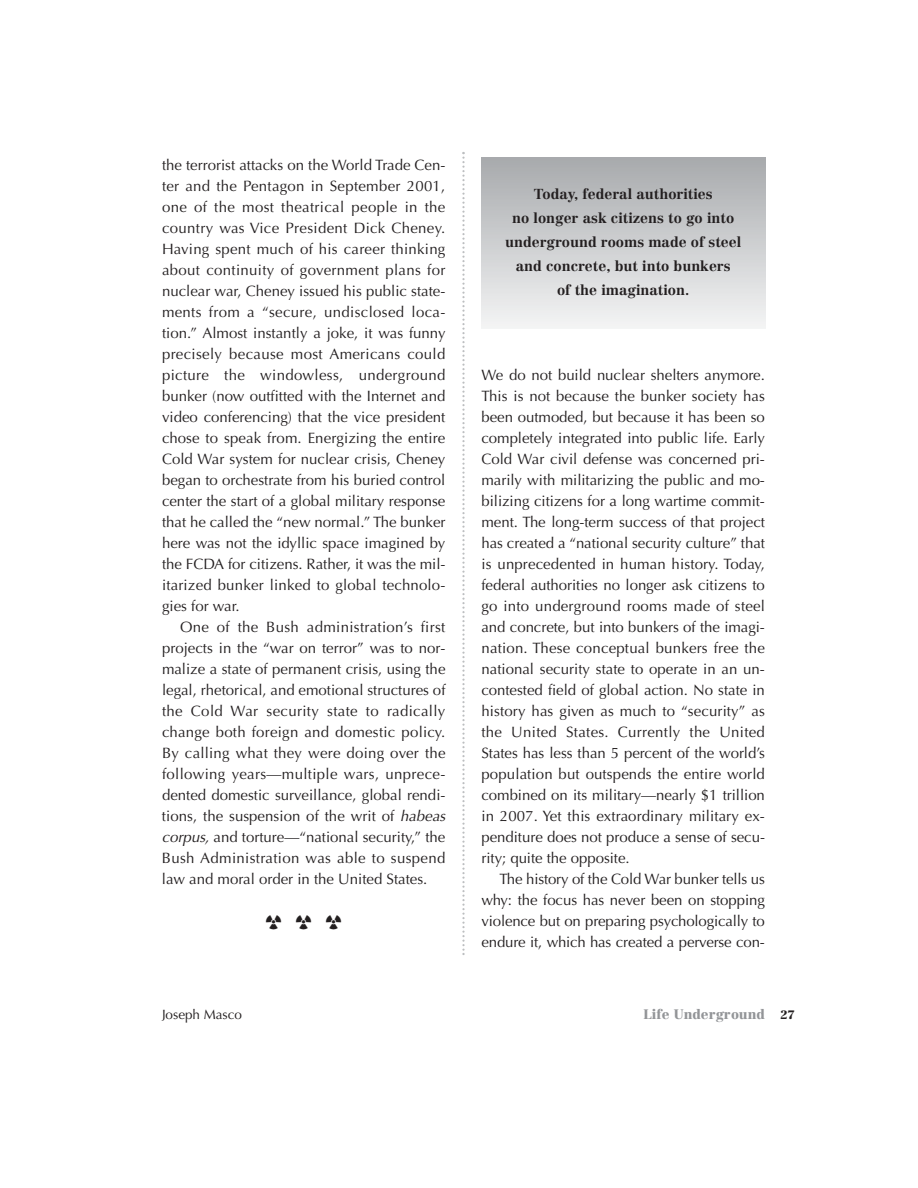
<style>
.page{position:relative;width:918px;height:1188px;background:#fff}
.page>*{position:absolute;margin:0;border:0;box-sizing:border-box;transform-origin:0 0}
.t1{font:15px/21px "Optima";letter-spacing:-.005em;color:#231f20;text-align:justify}
.t2{font:700 14.25px/24px "Centennial";color:#231f20;text-align:center}
.t3{font:900 13.5px "Centennial";color:#939598}
.t4{font:13.5px "Optima";color:#231f20}
.s1{font-style:italic}
.s2{font-size:12px;color:#231f20}
</style>
<div class="page">
<svg style="left:462px;top:152px;width:3px;height:803px"></svg>
<div style="left:482px;top:158px;width:283px;height:170px;background:linear-gradient(to bottom,#a7aaad,#f3f4f4)"></div>
<p class="t1" style="left:162px;top:155px;width:285px">the terrorist attacks on the World Trade Cen&shy;ter and the Pentagon in September 2001, one of the most theatrical people in the country was Vice President Dick Cheney.<br>Having spent much of his career thinking about continuity of government plans for nuclear war, Cheney issued his public state&shy;ments from a “secure, undisclosed loca&shy;tion.” Almost instantly a joke, it was funny precisely because most Americans could picture the windowless, underground bunker (now outfitted with the Internet and video conferencing) that the vice president chose to speak from. Energizing the entire Cold War system for nuclear crisis, Cheney began to orchestrate from his buried control center the start of a global military response that he called the “new normal.” The bunker here was not the idyllic space imagined by the FCDA for citizens. Rather, it was the mil&shy;itarized bunker linked to global technolo&shy;gies for war.</p>
<p class="t1" style="left:162px;top:617px;width:285px;text-indent:18px">One of the Bush administration’s first projects in the “war on terror” was to nor&shy;malize a state of permanent crisis, using the legal, rhetorical, and emotional structures of the Cold War security state to radically change both foreign and domestic policy.<br>By calling what they were doing over the following years—multiple wars, unprece&shy;dented domestic surveillance, global rendi&shy;tions, the suspension of the writ of <span class="s1">habeas corpus,</span> and torture—“national security,” the Bush Administration was able to suspend law and moral order in the United States.</p>
<p class="t2" style="left:505px;top:183px;width:238px">Today, federal authorities<br>no longer ask citizens to go into underground rooms made of steel and concrete, but into bunkers<br>of the imagination.</p>
<p class="t1" style="left:481px;top:365px;width:285px">We do not build nuclear shelters anymore.<br>This is not because the bunker society has been outmoded, but because it has been so completely integrated into public life. Early Cold War civil defense was concerned pri&shy;marily with militarizing the public and mo&shy;bilizing citizens for a long wartime commit&shy;ment. The long-term success of that project has created a “national security culture” that is unprecedented in human history. Today, federal authorities no longer ask citizens to go into underground rooms made of steel and concrete, but into bunkers of the imagi&shy;nation. These conceptual bunkers free the national security state to operate in an un&shy;contested field of global action. No state in history has given as much to “security” as the United States. Currently the United States has less than 5 percent of the world’s population but outspends the entire world combined on its military—nearly $1 trillion in 2007. Yet this extraordinary military ex&shy;penditure does not produce a sense of secu&shy;rity; quite the opposite.</p>
<p class="t1" style="left:481px;top:869px;width:285px;text-indent:18px">The history of the Cold War bunker tells us why: the focus has never been on stopping violence but on preparing psychologically to endure it, which has created a perverse con-</p>
<p class="t4" style="left:162px;top:1008px;width:82px">Joseph Masco</p>
<p class="t3" style="left:643px;top:1008px;width:153px">Life Underground <span class="s2">27</span></p>
</div>
